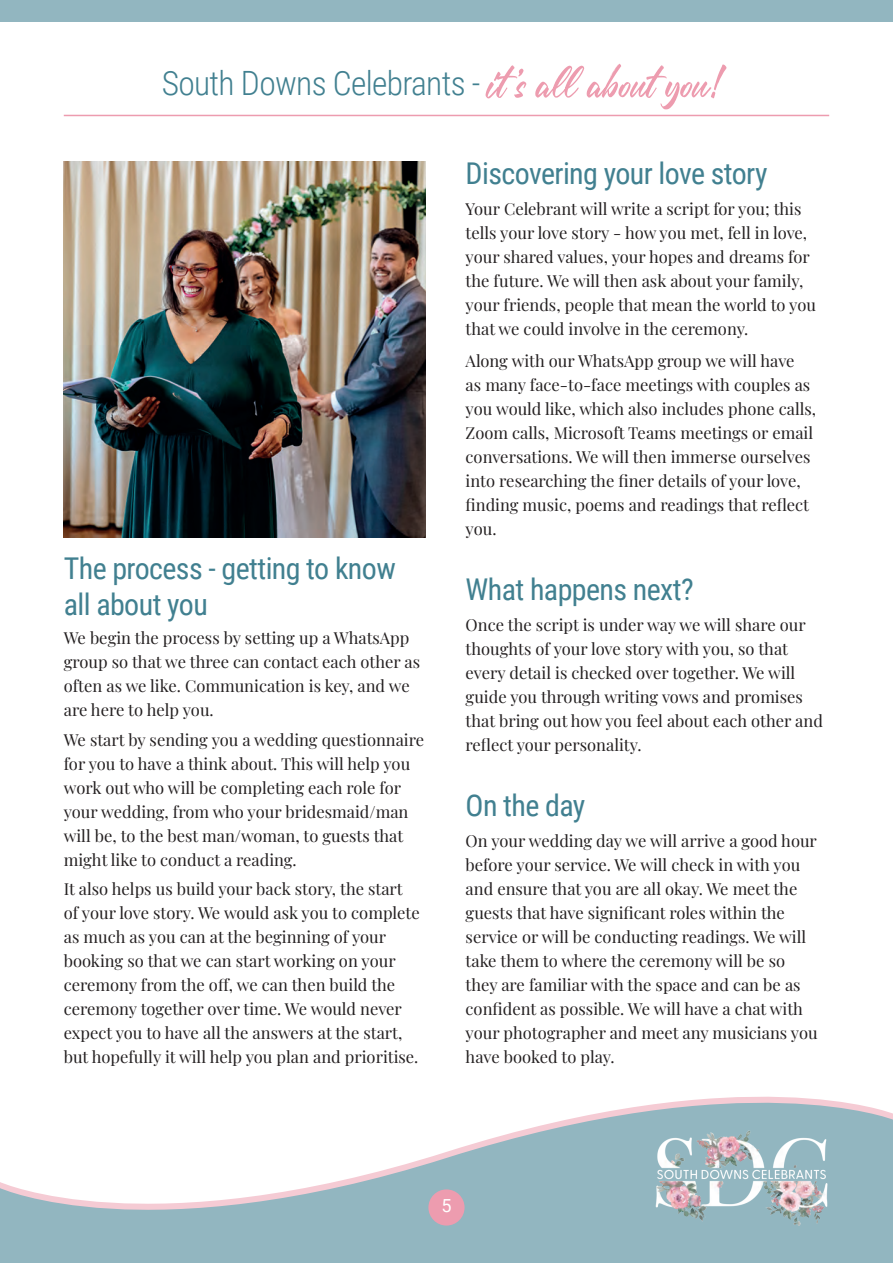
<style>
.page{position:relative;width:893px;height:1263px;background:#fff}
.page>*{position:absolute;margin:0;border:0;box-sizing:border-box;transform-origin:0 0}
.t1{font:300 33.45px "Roboto Condensed";letter-spacing:-.02em;color:#418090}
.t2{font:30px/36px "Roboto Condensed";letter-spacing:-.02em;color:#418090}
.t3{font:18px "Roboto";color:#fff}
.t4{font:16.5px/24px "Playfair Display";color:#231f20}
</style>
<div class="page">
<svg style="left:0;top:1096px;width:893px;height:167px;fill:#92b6c0"></svg>
<div style="left:0;top:0;width:893px;height:21px;background:#92b6c0"></div>
<img style="left:654px;top:1129px;width:175px;height:99px">
<div style="left:428px;top:1189px;width:37px;height:36px;background:#ed9caf;border-radius:50%"></div>
<svg style="left:486px;top:64px;width:241px;height:45px"></svg>
<hr style="left:64px;top:115px;width:765px;height:1px;background:#ed9caf">
<img style="left:64px;top:162px;width:362px;height:376px">
<p class="t1" style="left:162px;top:60px;width:320px">South Downs Celebrants -</p>
<p class="t2" style="left:64px;top:549px;width:334px">The process - getting to know all about you</p>
<p class="t4" style="left:64px;top:624px;width:358px">We begin the process by setting up a WhatsApp group so that we three can contact each other as often as we like. Communication is key, and we are here to help you.</p>
<p class="t4" style="left:64px;top:726px;width:362px">We start by sending you a wedding questionnaire for you to have a think about. This will help you work out who will be completing each role for your wedding, from who your bridesmaid/man will be, to the best man/woman, to guests that might like to conduct a reading.</p>
<p class="t4" style="left:64px;top:875px;width:357px">It also helps us build your back story, the start of your love story. We would ask you to complete as much as you can at the beginning of your booking so that we can start working on your ceremony from the off, we can then build the ceremony together over time. We would never expect you to have all the answers at the start, but hopefully it will help you plan and prioritise.</p>
<p class="t2" style="left:466px;top:154px;width:303px">Discovering your love story</p>
<p class="t4" style="left:466px;top:196px;width:352px">Your Celebrant will write a script for you; this tells your love story - how you met, fell in love, your shared values, your hopes and dreams for the future. We will then ask about your family, your friends, people that mean the world to you that we could involve in the ceremony.</p>
<p class="t4" style="left:466px;top:347px;width:352px">Along with our WhatsApp group we will have<br>as many face-to-face meetings with couples as you would like, which also includes phone calls, Zoom calls, Microsoft Teams meetings or email conversations. We will then immerse ourselves into researching the finer details of your love, finding music, poems and readings that reflect you.</p>
<p class="t2" style="left:466px;top:570px;width:230px">What happens next?</p>
<p class="t4" style="left:466px;top:611px;width:359px">Once the script is under way we will share our thoughts of your love story with you, so that every detail is checked over together. We will guide you through writing vows and promises that bring out how you feel about each other and reflect your personality.</p>
<p class="t2" style="left:466px;top:786px;width:121px">On the day</p>
<p class="t4" style="left:466px;top:827px;width:354px">On your wedding day we will arrive a good hour before your service. We will check in with you and ensure that you are all okay. We meet the guests that have significant roles within the service or will be conducting readings. We will take them to where the ceremony will be so they are familiar with the space and can be as confident as possible. We will have a chat with your photographer and meet any musicians you have booked to play.</p>
<p class="t3" style="left:441px;top:1193px;width:12px">5</p>
</div>
